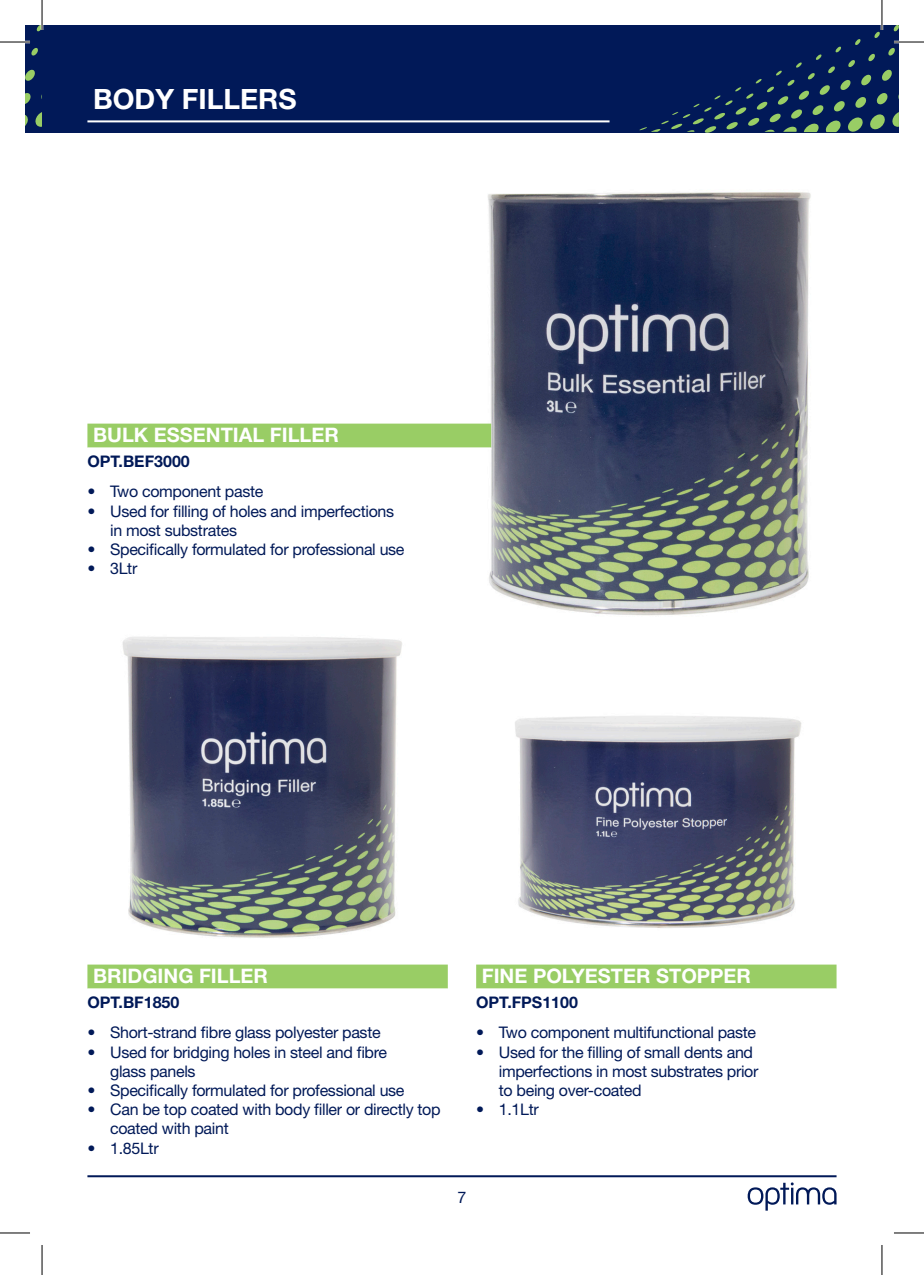
<style>
.page{position:relative;width:924px;height:1275px;background:#fff}
.page>*{position:absolute;margin:0;border:0;box-sizing:border-box;transform-origin:0 0}
.numered_header{font:700 28px "Helvetica Neue LT Std";color:#fff}
.numered_header-2{font:700 20px "Helvetica Neue LT Std";color:#fff}
.t1{font:16px/19.2px "Helvetica Neue LT Std";letter-spacing:-.02em;color:#011958}
.Part_No{font:700 16px "Helvetica Neue LT Std";color:#011958}
</style>
<div class="page">
<div style="left:42px;top:25px;width:856px;height:108px;background:#011958"></div>
<hr style="left:87px;top:1175px;width:749px;height:2px;background:#011958">
<svg style="left:747px;top:1182px;width:89px;height:28px"></svg>
<svg style="left:25px;top:25px;width:17px;height:108px;background:#18345a"></svg>
<svg style="left:639px;top:25px;width:259px;height:108px"></svg>
<hr style="left:87px;top:120px;width:522px;height:2px;background:#fff">
<img style="left:488px;top:192px;width:323px;height:424px">
<div style="left:476px;top:964px;width:360px;height:24px;background:#99cd65"></div>
<div style="left:87px;top:423px;width:404px;height:24px;background:#99cd65"></div>
<hr style="left:87px;top:447px;width:404px;height:2px;background:#fff">
<div style="left:87px;top:964px;width:360px;height:24px;background:#99cd65"></div>
<img style="left:515px;top:716px;width:287px;height:212px">
<img style="left:122px;top:637px;width:280px;height:301px">
<hr style="left:0;top:41px;width:30px;height:2px;background:#fff">
<hr style="left:893px;top:41px;width:30px;height:2px;background:#fff">
<hr style="left:41px;top:0;width:2px;height:30px;background:#fff">
<hr style="left:880px;top:0;width:2px;height:30px;background:#fff">
<hr style="left:0;top:42px;width:30px;height:1px;background:#000">
<hr style="left:893px;top:42px;width:30px;height:1px;background:#000">
<hr style="left:0;top:1232px;width:30px;height:1px;background:#000">
<hr style="left:893px;top:1232px;width:30px;height:1px;background:#000">
<hr style="left:42px;top:0;width:1px;height:30px;background:#000">
<hr style="left:42px;top:1245px;width:1px;height:30px;background:#000">
<hr style="left:881px;top:0;width:1px;height:30px;background:#000">
<hr style="left:881px;top:1245px;width:1px;height:30px;background:#000">
<p class="numered_header" style="left:93px;top:82px;width:205px">BODY FILLERS</p>
<p class="numered_header-2" style="left:93px;top:422px;width:247px">BULK ESSENTIAL FILLER</p>
<p class="Part_No" style="left:87px;top:451px;width:104px">OPT.BEF3000</p>
<p class="t1" style="left:87px;top:482px;width:177px">• Two component paste</p>
<p class="t1" style="left:110px;top:501px;width:285px;text-indent:-23px">• Used for filling of holes and imperfections in most substrates</p>
<p class="t1" style="left:87px;top:539px;width:318px">• Specifically formulated for professional use</p>
<p class="t1" style="left:87px;top:558px;width:51px">• 3Ltr</p>
<p class="numered_header-2" style="left:93px;top:963px;width:176px">BRIDGING FILLER</p>
<p class="Part_No" style="left:87px;top:992px;width:93px">OPT.BF1850</p>
<p class="t1" style="left:87px;top:1022px;width:294px">• Short-strand fibre glass polyester paste</p>
<p class="t1" style="left:110px;top:1042px;width:278px;text-indent:-23px">• Used for bridging holes in steel and fibre glass panels</p>
<p class="t1" style="left:87px;top:1080px;width:318px">• Specifically formulated for professional use</p>
<p class="t1" style="left:110px;top:1099px;width:332px;text-indent:-23px">• Can be top coated with body filler or directly top coated with paint</p>
<p class="t1" style="left:87px;top:1138px;width:73px">• 1.85Ltr</p>
<p class="numered_header-2" style="left:481px;top:963px;width:270px">FINE POLYESTER STOPPER</p>
<p class="Part_No" style="left:476px;top:992px;width:103px">OPT.FPS1100</p>
<p class="t1" style="left:476px;top:1022px;width:281px">• Two component multifunctional paste</p>
<p class="t1" style="left:498px;top:1042px;width:261px;text-indent:-23px">• Used for the filling of small dents and imperfections in most substrates prior to being over-coated</p>
<p class="t1" style="left:476px;top:1099px;width:64px">• 1.1Ltr</p>
<p class="t1" style="left:457px;top:1187px;width:10px">7</p>
</div>
